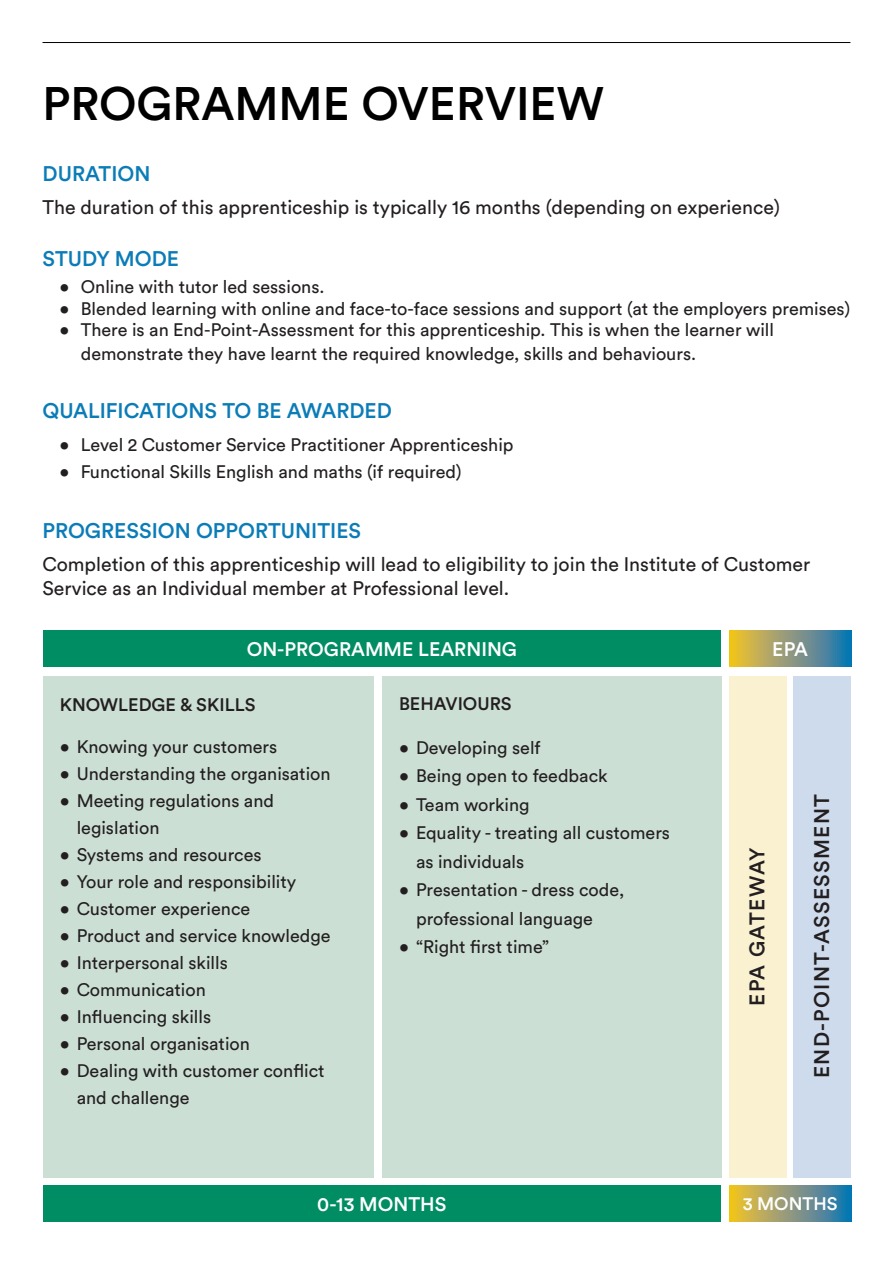
<style>
.page{position:relative;width:893px;height:1263px;background:#fff}
.page>*{position:absolute;margin:0;border:0;box-sizing:border-box;transform-origin:0 0}
.t1{font:500 46.5px "Circular Std";color:#000}
.t2{font:500 21px "Circular Std";color:#0b7cb7}
.t3{font:500 21px "Circular Std";letter-spacing:.06em;color:#231f20}
.t4{font:500 21px "Circular Std";letter-spacing:.04em;color:#231f20}
.t5{font:19.5px/23.4px "Circular Std";color:#231f20}
.t6{font:500 19.5px "Circular Std";color:#fff}
.t7{font:18px/27px "Circular Std";color:#231f20}
.t8{font:500 18px "Circular Std";color:#231f20}
.t9{font:500 18px "Circular Std";color:#fff}
</style>
<div class="page">
<svg style="left:729px;top:1185px;width:122px;height:36px;background:#899a76"></svg>
<div style="left:729px;top:677px;width:58px;height:501px;background:#faf1d1"></div>
<hr style="left:43px;top:42px;width:807px;height:1px;background:#000">
<div style="left:43px;top:676px;width:331px;height:501px;background:#ccdfd5"></div>
<div style="left:43px;top:630px;width:678px;height:36px;background:#008d63"></div>
<svg style="left:729px;top:630px;width:122px;height:36px;background:#899a76"></svg>
<div style="left:43px;top:1185px;width:678px;height:36px;background:#008d63"></div>
<div style="left:794px;top:676px;width:57px;height:501px;background:#cedbec"></div>
<div style="left:382px;top:676px;width:339px;height:501px;background:#ccdfd5"></div>
<p class="t1" style="left:43px;top:74px;width:563px">PROGRAMME OVERVIEW</p>
<p class="t2" style="left:43px;top:160px;width:109px">DURATION</p>
<p class="t5" style="left:43px;top:195px;width:739px">The duration of this apprenticeship is typically 16 months (depending on experience)</p>
<p class="t2" style="left:43px;top:246px;width:138px">STUDY MODE</p>
<p class="t7" style="left:60px;top:273px;width:267px">• Online with tutor led sessions.</p>
<p class="t7" style="left:60px;top:295px;width:792px">• Blended learning with online and face-to-face sessions and support (at the employers premises)</p>
<p class="t7" style="left:81px;top:318px;width:695px;line-height:23.4px;text-indent:-21px">• There is an End-Point-Assessment for this apprenticeship. This is when the learner will demonstrate they have learnt the required knowledge, skills and behaviours.</p>
<p class="t2" style="left:43px;top:397px;width:351px">QUALIFICATIONS TO BE AWARDED</p>
<p class="t7" style="left:60px;top:431px;width:456px">• Level 2 Customer Service Practitioner Apprenticeship</p>
<p class="t7" style="left:60px;top:458px;width:404px">• Functional Skills English and maths (if required)</p>
<p class="t2" style="left:43px;top:517px;width:320px">PROGRESSION OPPORTUNITIES</p>
<p class="t5" style="left:43px;top:552px;width:769px">Completion of this apprenticeship will lead to eligibility to join the Institute of Customer<br>Service as an Individual member at Professional level.</p>
<p class="t6" style="left:247px;top:637px;width:272px">ON-PROGRAMME LEARNING</p>
<p class="t8" style="left:60px;top:693px;width:197px">KNOWLEDGE &amp; SKILLS</p>
<p class="t7" style="left:60px;top:733px;width:219px">• Knowing your customers</p>
<p class="t7" style="left:60px;top:760px;width:272px">• Understanding the organisation</p>
<p class="t7" style="left:77px;top:787px;width:199px;text-indent:-17px">• Meeting regulations and legislation</p>
<p class="t7" style="left:60px;top:841px;width:203px">• Systems and resources</p>
<p class="t7" style="left:60px;top:868px;width:238px">• Your role and responsibility</p>
<p class="t7" style="left:60px;top:895px;width:192px">• Customer experience</p>
<p class="t7" style="left:60px;top:922px;width:272px">• Product and service knowledge</p>
<p class="t7" style="left:60px;top:949px;width:170px">• Interpersonal skills</p>
<p class="t7" style="left:60px;top:976px;width:148px">• Communication</p>
<p class="t7" style="left:60px;top:1003px;width:153px">• Influencing skills</p>
<p class="t7" style="left:60px;top:1030px;width:192px">• Personal organisation</p>
<p class="t7" style="left:77px;top:1057px;width:249px;text-indent:-17px">• Dealing with customer conflict and challenge</p>
<p class="t8" style="left:399px;top:693px;width:114px">BEHAVIOURS</p>
<p class="t7" style="left:399px;top:734px;width:143px">• Developing self</p>
<p class="t7" style="left:399px;top:762px;width:210px">• Being open to feedback</p>
<p class="t7" style="left:399px;top:791px;width:132px">• Team working</p>
<p class="t7" style="left:416px;top:819px;width:256px;line-height:28.5px;text-indent:-17px">• Equality - treating all customers as individuals</p>
<p class="t7" style="left:416px;top:876px;width:210px;line-height:28.5px;text-indent:-17px">• Presentation - dress code, professional language</p>
<p class="t7" style="left:399px;top:933px;width:152px">• “Right first time”</p>
<p class="t6" style="left:317px;top:1192px;width:131px">0-13 MONTHS</p>
<p class="t6" style="left:772px;top:636px;width:37px">EPA</p>
<p class="t4" style="left:744px;top:1006px;width:160px;rotate:-90deg">EPA GATEWAY</p>
<p class="t3" style="left:809px;top:1078px;width:285px;rotate:-90deg">END-POINT-ASSESSMENT</p>
<p class="t9" style="left:743px;top:1192px;width:96px">3 MONTHS</p>
</div>
